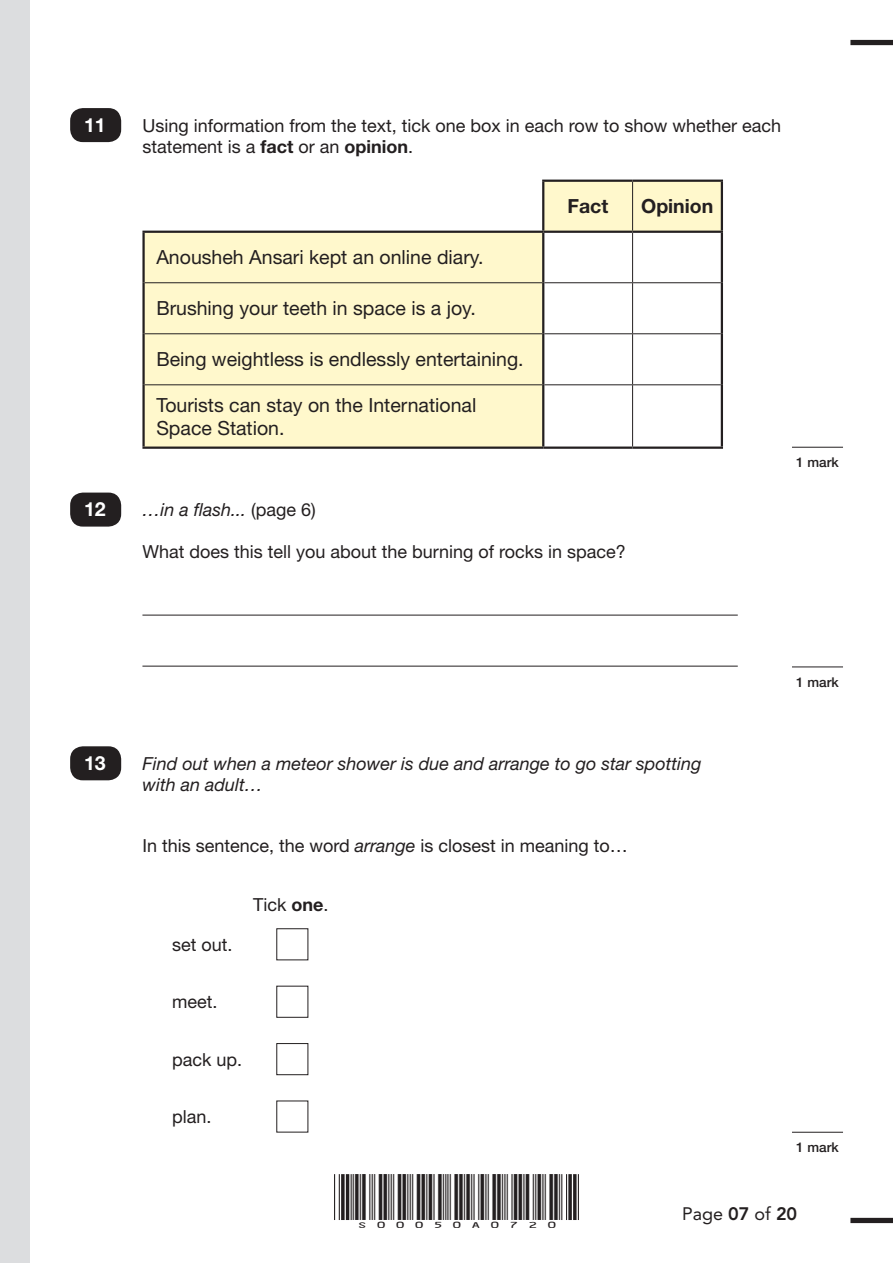
<style>
.page{position:relative;width:893px;height:1263px;background:#fff}
.page>*{position:absolute;margin:0;border:0;box-sizing:border-box;transform-origin:0 0}
.t1{font:19.5px/23.4px "Helvetica Neue LT Std";color:#231f20}
.t2{font:700 19.5px "Helvetica Neue LT Std";color:#231f20}
.t3{font:700 19.5px "Helvetica Neue LT Std";color:#fff}
.t4{font:18px/21px "Helvetica Neue LT Std";color:#231f20}
.t5{font:italic 18px/21px "Helvetica Neue LT Std";color:#231f20}
.t6{font:18px "Avenir LT Std";color:#231f20}
.t7{font:15px "ID Automation HC39 M";color:#231f20;scale:1.3 1}
.t8{font:500 13.5px "Helvetica Neue LT Std";color:#231f20}
.s1{font-weight:700}
.s2{font-style:normal}
.s3{font-style:italic}
.s4{font-weight:800}
</style>
<div class="page">
<div style="left:70px;top:108px;width:51px;height:34px;background:#231f20;border-radius:13px"></div>
<svg style="left:144px;top:182px;width:577px;height:264px;fill:#fff8cc"></svg>
<hr style="left:632px;top:182px;width:1px;height:49px;background:#231f20">
<hr style="left:632px;top:233px;width:1px;height:49px;background:#231f20">
<hr style="left:145px;top:282px;width:397px;height:1px;background:#231f20">
<hr style="left:544px;top:282px;width:89px;height:1px;background:#231f20">
<hr style="left:633px;top:282px;width:88px;height:1px;background:#231f20">
<hr style="left:632px;top:283px;width:1px;height:50px;background:#231f20">
<hr style="left:145px;top:333px;width:397px;height:1px;background:#231f20">
<hr style="left:544px;top:333px;width:89px;height:1px;background:#231f20">
<hr style="left:633px;top:333px;width:88px;height:1px;background:#231f20">
<hr style="left:632px;top:334px;width:1px;height:50px;background:#231f20">
<hr style="left:145px;top:384px;width:397px;height:1px;background:#231f20">
<hr style="left:544px;top:384px;width:89px;height:1px;background:#231f20">
<hr style="left:633px;top:384px;width:88px;height:1px;background:#231f20">
<hr style="left:632px;top:385px;width:1px;height:61px;background:#231f20">
<hr style="left:142px;top:233px;width:3px;height:50px;background:#231f20">
<hr style="left:721px;top:233px;width:2px;height:50px;background:#231f20">
<hr style="left:142px;top:283px;width:3px;height:51px;background:#231f20">
<hr style="left:721px;top:283px;width:2px;height:51px;background:#231f20">
<hr style="left:142px;top:334px;width:3px;height:51px;background:#231f20">
<hr style="left:721px;top:334px;width:2px;height:51px;background:#231f20">
<hr style="left:142px;top:385px;width:3px;height:61px;background:#231f20">
<hr style="left:721px;top:385px;width:2px;height:61px;background:#231f20">
<hr style="left:142px;top:446px;width:401px;height:3px;background:#231f20">
<hr style="left:543px;top:446px;width:90px;height:3px;background:#231f20">
<hr style="left:633px;top:446px;width:90px;height:3px;background:#231f20">
<hr style="left:142px;top:231px;width:401px;height:2px;background:#231f20">
<hr style="left:542px;top:233px;width:2px;height:50px;background:#231f20">
<hr style="left:542px;top:283px;width:2px;height:51px;background:#231f20">
<hr style="left:542px;top:334px;width:2px;height:51px;background:#231f20">
<hr style="left:542px;top:385px;width:2px;height:61px;background:#231f20">
<hr style="left:542px;top:180px;width:91px;height:2px;background:#231f20">
<hr style="left:542px;top:182px;width:2px;height:49px;background:#231f20">
<hr style="left:633px;top:180px;width:90px;height:2px;background:#231f20">
<hr style="left:721px;top:182px;width:2px;height:49px;background:#231f20">
<hr style="left:543px;top:231px;width:90px;height:2px;background:#231f20">
<hr style="left:633px;top:231px;width:90px;height:2px;background:#231f20">
<hr style="left:792px;top:447px;width:51px;height:1px;background:#231f20">
<hr style="left:142px;top:615px;width:596px;height:1px;background:#231f20">
<hr style="left:142px;top:666px;width:596px;height:1px;background:#231f20">
<div style="left:70px;top:493px;width:51px;height:34px;background:#231f20;border-radius:13px"></div>
<hr style="left:792px;top:667px;width:51px;height:1px;background:#231f20">
<div style="left:70px;top:746px;width:51px;height:34px;background:#231f20;border-radius:13px"></div>
<hr style="left:792px;top:1132px;width:51px;height:1px;background:#231f20">
<div style="left:276px;top:1043px;width:32px;height:32px;border:1px solid #231f20"></div>
<div style="left:850px;top:1218px;width:43px;height:5px;background:#231f20"></div>
<div style="left:850px;top:40px;width:43px;height:5px;background:#231f20"></div>
<hr style="left:351px;top:1174px;width:1px;height:46px;background:#231f20">
<hr style="left:339px;top:1174px;width:1px;height:46px;background:#231f20">
<hr style="left:334px;top:1174px;width:1px;height:46px;background:#231f20">
<hr style="left:346px;top:1174px;width:3px;height:46px;background:#231f20">
<svg style="left:341px;top:1174px;width:4px;height:46px"></svg>
<hr style="left:578px;top:1174px;width:1px;height:46px;background:#231f20">
<hr style="left:566px;top:1174px;width:1px;height:46px;background:#231f20">
<hr style="left:561px;top:1174px;width:1px;height:46px;background:#231f20">
<svg style="left:573px;top:1174px;width:4px;height:46px"></svg>
<svg style="left:568px;top:1174px;width:4px;height:46px"></svg>
<div style="left:0;top:0;width:30px;height:1263px;background:#dcdddf"></div>
<p class="t3" style="left:84px;top:113px;width:23px">11</p>
<p class="t4" style="left:142px;top:114px;width:640px">Using information from the text, tick one box in each row to show whether each statement is a <span class="s1">fact</span> or an <span class="s1">opinion</span>.</p>
<p class="t3" style="left:84px;top:497px;width:23px">12</p>
<p class="t1" style="left:156px;top:245px;width:329px">Anousheh Ansari kept an online diary.</p>
<p class="t1" style="left:156px;top:296px;width:321px">Brushing your teeth in space is a joy.</p>
<p class="t1" style="left:156px;top:347px;width:369px">Being weightless is endlessly entertaining.</p>
<p class="t1" style="left:156px;top:393px;width:321px">Tourists can stay on the International<br>Space Station.</p>
<p class="t2" style="left:567px;top:194px;width:42px">Fact</p>
<p class="t2" style="left:641px;top:194px;width:74px">Opinion</p>
<p class="t5" style="left:142px;top:499px;width:175px">…in a flash... <span class="s2">(page 6)</span></p>
<p class="t4" style="left:142px;top:541px;width:485px">What does this tell you about the burning of rocks in space?</p>
<p class="t8" style="left:796px;top:454px;width:44px">1 mark</p>
<p class="t3" style="left:84px;top:751px;width:23px">13</p>
<p class="t5" style="left:142px;top:753px;width:561px">Find out when a meteor shower is due and arrange to go star spotting with an adult…</p>
<p class="t4" style="left:142px;top:835px;width:487px">In this sentence, the word <span class="s3">arrange</span> is closest in meaning to…</p>
<p class="t4" style="left:172px;top:933px;width:62px">set out.</p>
<p class="t4" style="left:253px;top:894px;width:77px">Tick <span class="s1">one</span>.</p>
<p class="t4" style="left:172px;top:991px;width:47px">meet.</p>
<p class="t4" style="left:172px;top:1048px;width:72px">pack up.</p>
<p class="t4" style="left:172px;top:1106px;width:41px">plan.</p>
<p class="t8" style="left:796px;top:674px;width:44px">1 mark</p>
<p class="t8" style="left:796px;top:1139px;width:44px">1 mark</p>
<p class="t7" style="left:353px;top:1206px;width:162px">S00050A0720</p>
<p class="t6" style="left:682px;top:1204px;width:117px">Page <span class="s4">07</span> of <span class="s4">20</span></p>
</div>
